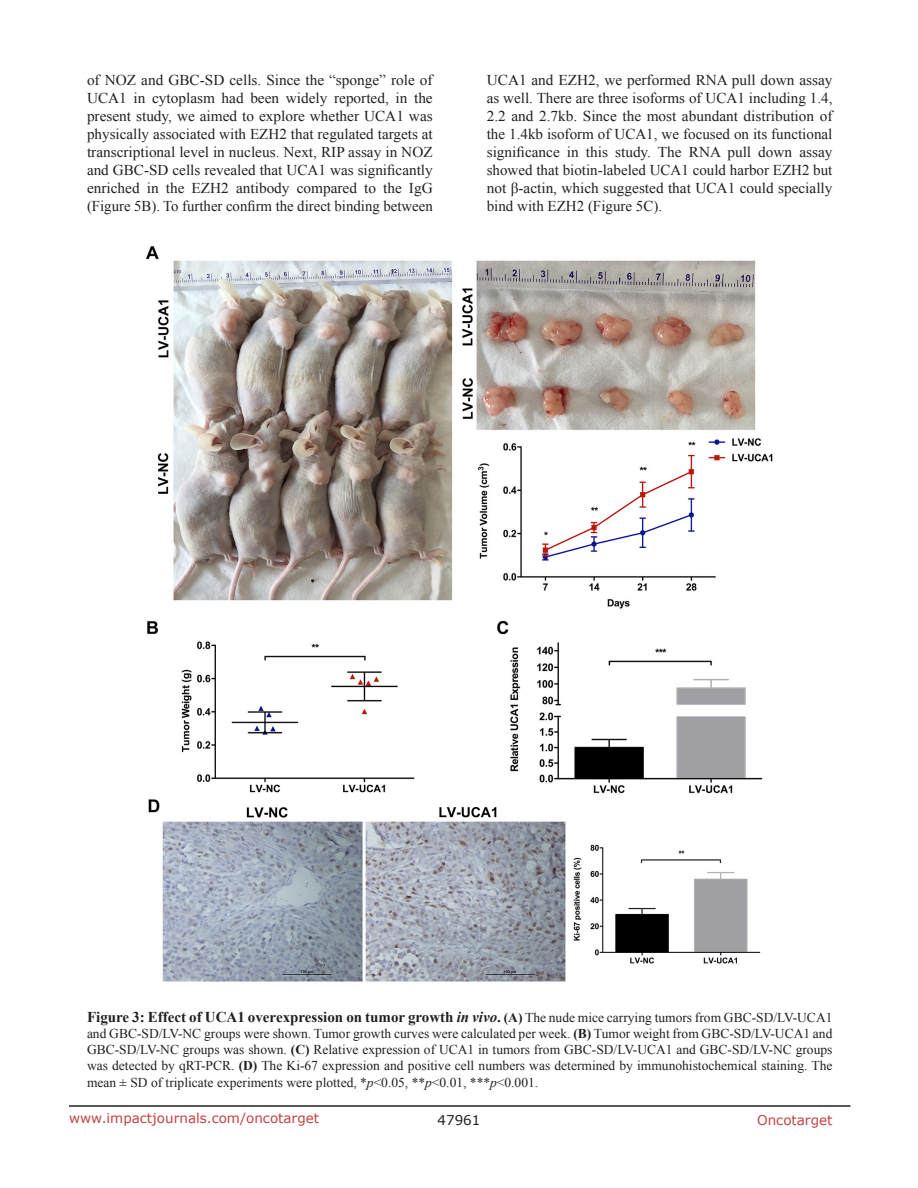
<style>
.page{position:relative;width:918px;height:1188px;background:#fff}
.page>*{position:absolute;margin:0;border:0;box-sizing:border-box;transform-origin:0 0}
.BodyText{font:15px/18px "Times New Roman";color:#231f20;text-align:justify}
.figuretext{font:700 15px "Times New Roman";color:#231f20}
.figuretext-2{font:13.5px/16.2px "Times New Roman";color:#231f20;text-align:justify}
.t1{font:13.5px "Verdana";color:#c24141}
.t2{font:13.5px "Verdana";color:#231f20}
.s1{font-style:italic}
.s2{font-size:13.5px}
.s3{font-weight:400;font-size:13.5px}
.s4{font-weight:700}
</style>
<div class="page">
<hr style="left:69px;top:1105px;width:781px;height:2px;background:#231f20">
<img style="left:146px;top:246px;width:627px;height:736px">
<p class="BodyText" style="left:87px;top:71px;width:347px">of NOZ and GBC-SD cells. Since the “sponge” role of UCA1 in cytoplasm had been widely reported, in the present study, we aimed to explore whether UCA1 was physically associated with EZH2 that regulated targets at transcriptional level in nucleus. Next, RIP assay in NOZ and GBC-SD cells revealed that UCA1 was significantly enriched in the EZH2 antibody compared to the IgG (Figure 5B). To further confirm the direct binding between</p>
<p class="BodyText" style="left:487px;top:71px;width:347px">UCA1 and EZH2, we performed RNA pull down assay as well. There are three isoforms of UCA1 including 1.4, 2.2 and 2.7kb. Since the most abundant distribution of the 1.4kb isoform of UCA1, we focused on its functional significance in this study. The RNA pull down assay showed that biotin-labeled UCA1 could harbor EZH2 but not β-actin, which suggested that UCA1 could specially bind with EZH2 (Figure 5C).</p>
<p class="figuretext" style="left:87px;top:1006px;width:747px">Figure 3: Effect of UCA1 overexpression on tumor growth <span class="s1">in vivo</span>. <span class="s2">(A)</span> <span class="s3">The nude mice carrying tumors from GBC-SD/LV-UCA1</span></p>
<p class="figuretext-2" style="left:87px;top:1025px;width:747px">and GBC-SD/LV-NC groups were shown. Tumor growth curves were calculated per week. <span class="s4">(B)</span> Tumor weight from GBC-SD/LV-UCA1 and GBC-SD/LV-NC groups was shown. <span class="s4">(C)</span> Relative expression of UCA1 in tumors from GBC-SD/LV-UCA1 and GBC-SD/LV-NC groups was detected by qRT-PCR. <span class="s4">(D)</span> The Ki-67 expression and positive cell numbers was determined by immunohistochemical staining. The mean ± SD of triplicate experiments were plotted, *<span class="s1">p</span>&lt;0.05, **<span class="s1">p</span>&lt;0.01, ***<span class="s1">p</span>&lt;0.001.</p>
<p class="t1" style="left:69px;top:1109px;width:252px">www.impactjournals.com/oncotarget</p>
<p class="t2" style="left:438px;top:1111px;width:44px">47961</p>
<p class="t1" style="left:757px;top:1111px;width:77px">Oncotarget</p>
</div>
